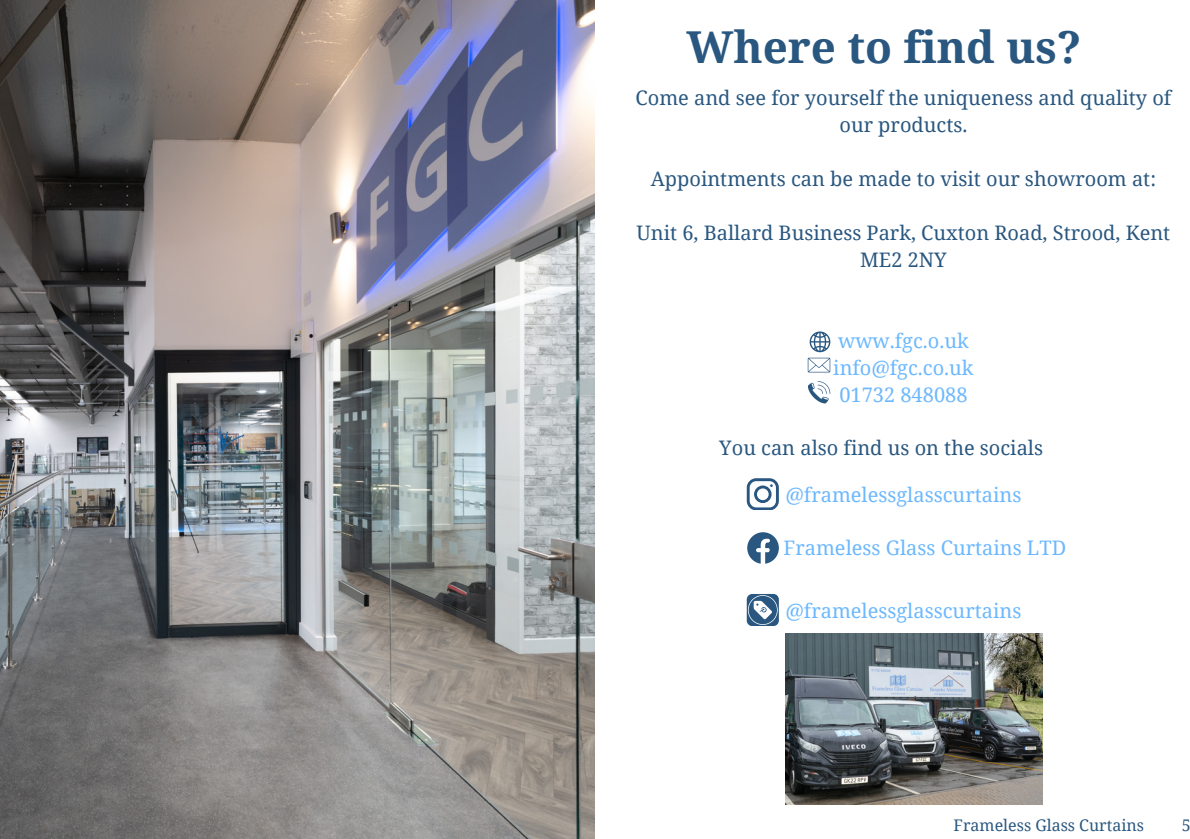
<style>
.page{position:relative;width:1190px;height:839px;background:#fff}
.page>*{position:absolute;margin:0;border:0;box-sizing:border-box;transform-origin:0 0}
.t1{font:700 44px "Noto Serif";color:#295780}
.t2{font:20px/27px "Noto Serif";color:#295780;text-align:center}
.t3{font:20px/27px "Noto Serif";color:#6cb8fe;text-align:center}
.t4{font:16px "Noto Serif";color:#295780}
</style>
<div class="page">
<img style="left:0;top:0;width:595px;height:838px">
<svg style="left:808px;top:381px;width:22px;height:22px"></svg>
<svg style="left:808px;top:358px;width:22px;height:14px"></svg>
<svg style="left:810px;top:331px;width:20px;height:21px"></svg>
<svg style="left:747px;top:478px;width:31px;height:31px"></svg>
<svg style="left:747px;top:532px;width:31px;height:31px"></svg>
<div style="left:747px;top:594px;width:31px;height:31px;background:#295780;border-radius:5px"></div>
<svg style="left:748px;top:595px;width:30px;height:30px"></svg>
<img style="left:785px;top:633px;width:257px;height:171px">
<p class="t1" style="left:686px;top:16px;width:396px">Where to find us?</p>
<h1 class="t2" style="left:636px;top:84px;width:537px">Come and see for yourself the uniqueness and quality of our products.</h1>
<h2 class="t2" style="left:651px;top:165px;width:507px">Appointments can be made to visit our showroom at:</h2>
<h2 class="t2" style="left:637px;top:219px;width:535px">Unit 6, Ballard Business Park, Cuxton Road, Strood, Kent<br>ME2 2NY</h2>
<h2 class="t3" style="left:833px;top:327px;width:142px">www.fgc.o.uk info@fgc.co.uk<br>01732 848088</h2>
<p class="t2" style="left:719px;top:433px;width:325px">You can also find us on the socials</p>
<h2 class="t3" style="left:786px;top:480px;width:237px">@framelessglasscurtains</h2>
<p class="t3" style="left:784px;top:534px;width:284px">Frameless Glass Curtains LTD</p>
<h2 class="t3" style="left:786px;top:596px;width:237px">@framelessglasscurtains</h2>
<p class="t4" style="left:954px;top:813px;width:192px">Frameless Glass Curtains</p>
<p class="t4" style="left:1182px;top:813px;width:10px">5</p>
</div>
